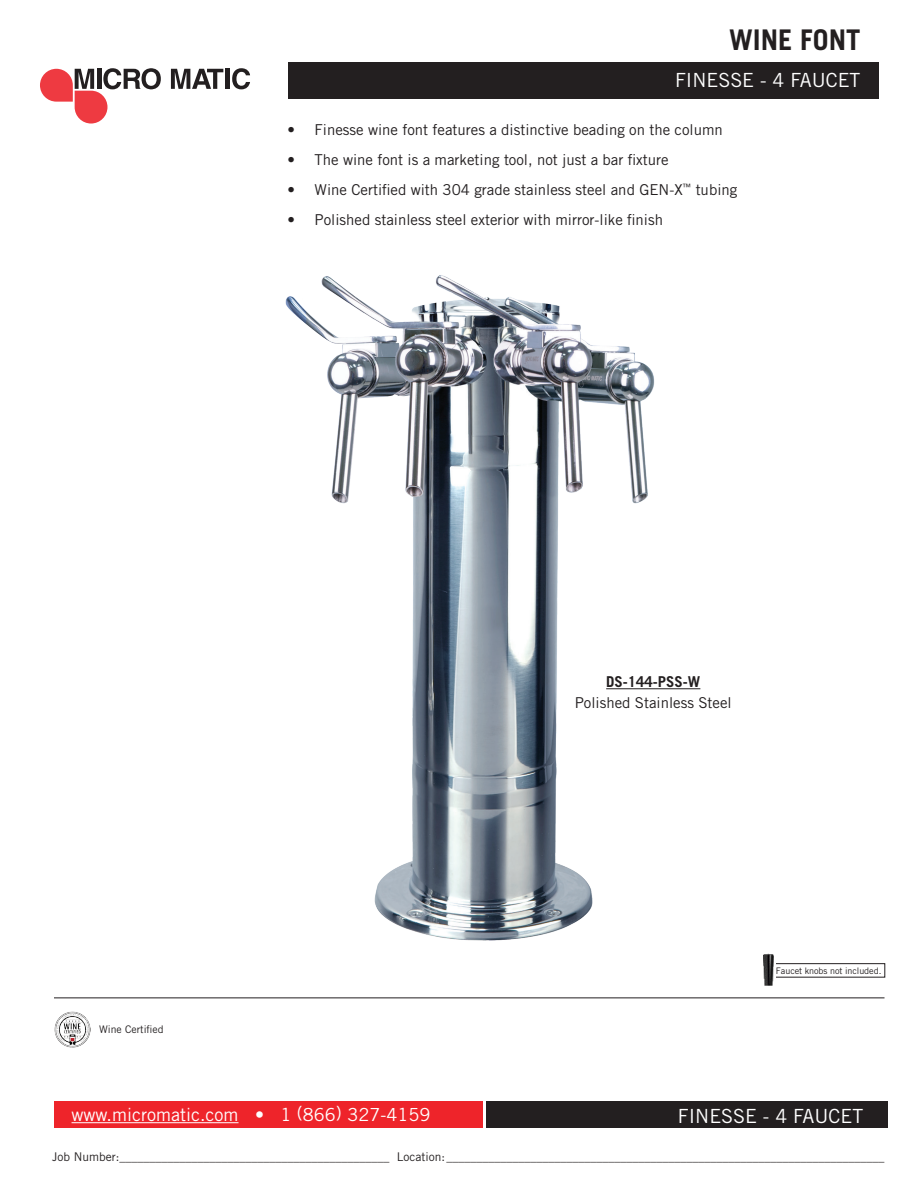
<style>
.page{position:relative;width:918px;height:1188px;background:#fff}
.page>*{position:absolute;margin:0;border:0;box-sizing:border-box;transform-origin:0 0}
.t1{font:700 28.5px "Trade Gothic LT Std";color:#231f20}
.t2{font:19.5px "Trade Gothic LT Std";color:#fff}
.t3{font:18px "Trade Gothic LT Std";color:#fff}
._1_COL_TABLE_BODY{font:15px "Trade Gothic LT Std";color:#231f20}
._1_COL_TABLE_BODY-2{font:700 15px "Trade Gothic LT Std";color:#231f20}
.t4{font:12px "Trade Gothic LT Std";color:#231f20}
.t5{font:10.5px "Trade Gothic LT Std";color:#231f20}
.Normal_subhead{font:9px "Trade Gothic LT Std";letter-spacing:-.005em;color:#231f20}
</style>
<div class="page">
<div style="left:288px;top:62px;width:590px;height:37px;background:#231f20"></div>
<svg style="left:40px;top:68px;width:121px;height:56px"></svg>
<svg style="left:171px;top:69px;width:52px;height:20px"></svg>
<hr style="left:225px;top:69px;width:4px;height:20px;background:#231f20">
<svg style="left:232px;top:68px;width:18px;height:21px"></svg>
<div style="left:54px;top:1101px;width:428px;height:27px;background:#ee242a"></div>
<div style="left:486px;top:1101px;width:401px;height:27px;background:#231f20"></div>
<hr style="left:72px;top:1122px;width:167px;height:1px;background:#fff">
<hr style="left:54px;top:998px;width:831px;height:1px;background:#231f20">
<hr style="left:606px;top:688px;width:94px;height:1px;background:#231f20">
<div style="left:772px;top:963px;width:113px;height:15px;border:1px solid #231f20"></div>
<img style="left:763px;top:953px;width:13px;height:33px">
<img style="left:55px;top:1012px;width:35px;height:35px">
<img style="left:285px;top:275px;width:377px;height:666px">
<h1 class="t1" style="left:729px;top:22px;width:133px">WINE FONT</h1>
<h2 class="t2" style="left:675px;top:68px;width:187px">FINESSE - 4 FAUCET</h2>
<p class="_1_COL_TABLE_BODY" style="left:288px;top:121px;width:437px">• Finesse wine font features a distinctive beading on the column</p>
<p class="_1_COL_TABLE_BODY" style="left:288px;top:151px;width:383px">• The wine font is a marketing tool, not just a bar fixture</p>
<p class="_1_COL_TABLE_BODY" style="left:288px;top:181px;width:451px">• Wine Certified with 304 grade stainless steel and GEN-X<sup>™</sup> tubing</p>
<p class="_1_COL_TABLE_BODY" style="left:288px;top:211px;width:377px">• Polished stainless steel exterior with mirror-like finish</p>
<p class="t5" style="left:99px;top:1022px;width:66px">Wine Certified</p>
<p class="_1_COL_TABLE_BODY-2" style="left:606px;top:673px;width:96px">DS-144-PSS-W</p>
<p class="_1_COL_TABLE_BODY" style="left:575px;top:694px;width:159px">Polished Stainless Steel</p>
<p class="Normal_subhead" style="left:776px;top:965px;width:107px">Faucet knobs not included.</p>
<p class="t3" style="left:72px;top:1104px;width:360px">www.micromatic.com • 1 (866) 327-4159</p>
<h2 class="t2" style="left:678px;top:1104px;width:187px">FINESSE - 4 FAUCET</h2>
<p class="t4" style="left:52px;top:1150px;width:834px">Job Number:_____________________________________________ Location: _________________________________________________________________________</p>
</div>
